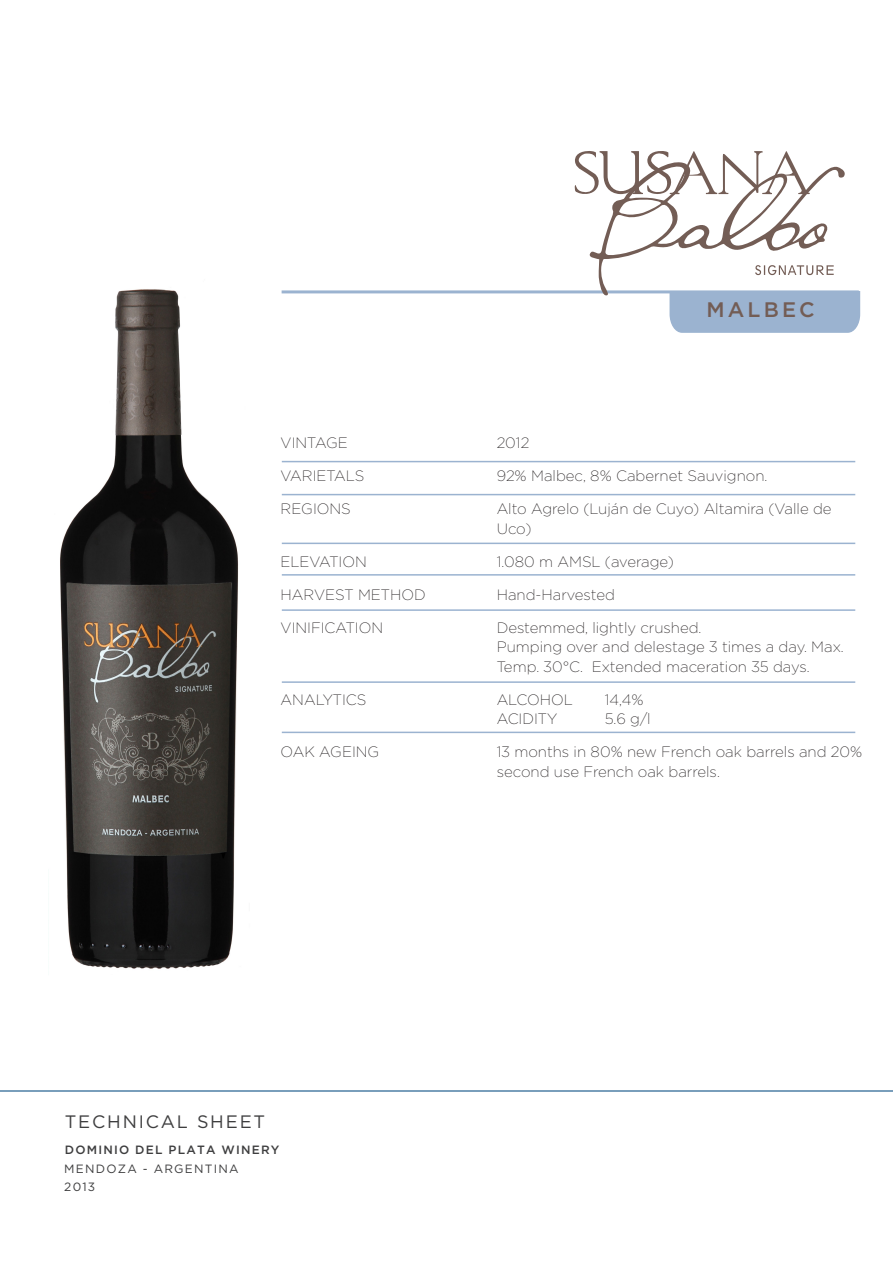
<style>
.page{position:relative;width:893px;height:1263px;background:#fff}
.page>*{position:absolute;margin:0;border:0;box-sizing:border-box;transform-origin:0 0}
.t1{font:500 21px "Gotham";letter-spacing:.15em;color:#735d55}
.t2{font:18px "Gotham";letter-spacing:.1em;color:#3e3e3f}
.t3{font:300 15px/19.5px "Gotham Ex";color:#231f20}
.t4{font:500 12px "Gotham";letter-spacing:.1em;color:#3e3e3f}
.t5{font:12px/18px "Gotham";letter-spacing:.1em;color:#3e3e3f}
</style>
<div class="page">
<hr style="left:282px;top:290px;width:577px;height:3px;background:#9bb3d0">
<hr style="left:282px;top:461px;width:573px;height:1px;background:#9bb3d0">
<hr style="left:282px;top:494px;width:573px;height:1px;background:#9bb3d0">
<hr style="left:282px;top:543px;width:573px;height:1px;background:#9bb3d0">
<hr style="left:282px;top:574px;width:573px;height:2px;background:#9bb3d0">
<hr style="left:282px;top:609px;width:573px;height:2px;background:#9bb3d0">
<hr style="left:282px;top:681px;width:573px;height:2px;background:#9bb3d0">
<svg style="left:574px;top:151px;width:287px;height:182px"></svg>
<hr style="left:0;top:1090px;width:893px;height:2px;background:#799ebb">
<hr style="left:282px;top:732px;width:573px;height:1px;background:#9bb3d0">
<img style="left:60px;top:289px;width:179px;height:680px">
<h1 class="t1" style="left:706px;top:298px;width:110px">MALBEC</h1>
<p class="t3" style="left:281px;top:433px;width:69px">VINTAGE</p>
<p class="t3" style="left:497px;top:433px;width:34px">2012</p>
<p class="t3" style="left:281px;top:466px;width:85px">VARIETALS</p>
<p class="t3" style="left:497px;top:466px;width:272px">92% Malbec, 8% Cabernet Sauvignon.</p>
<p class="t3" style="left:281px;top:499px;width:72px">REGIONS</p>
<p class="t3" style="left:497px;top:499px;width:336px">Alto Agrelo (Luján de Cuyo) Altamira (Valle de<br>Uco)</p>
<p class="t3" style="left:281px;top:551px;width:88px">ELEVATION</p>
<p class="t3" style="left:497px;top:551px;width:179px">1.080 m AMSL (average)</p>
<p class="t3" style="left:281px;top:584px;width:147px">HARVEST METHOD</p>
<p class="t3" style="left:497px;top:584px;width:120px">Hand-Harvested</p>
<p class="t3" style="left:281px;top:617px;width:104px">VINIFICATION</p>
<p class="t3" style="left:497px;top:617px;width:349px">Destemmed, lightly crushed.<br>Pumping over and delestage 3 times a day. Max.<br>Temp. 30°C. Extended maceration 35 days.</p>
<p class="t3" style="left:281px;top:689px;width:87px">ANALYTICS</p>
<p class="t3" style="left:497px;top:689px;width:78px">ALCOHOL</p>
<p class="t3" style="left:605px;top:689px;width:40px">14,4%</p>
<p class="t3" style="left:497px;top:709px;width:62px">ACIDITY</p>
<p class="t3" style="left:605px;top:709px;width:48px">5.6 g/l</p>
<p class="t3" style="left:281px;top:742px;width:100px">OAK AGEING</p>
<p class="t3" style="left:497px;top:742px;width:367px">13 months in 80% new French oak barrels and 20% second use French oak barrels.</p>
<p class="t2" style="left:65px;top:1111px;width:202px">TECHNICAL SHEET</p>
<p class="t5" style="left:64px;top:1159px;width:176px">MENDOZA - ARGENTINA<br>2013</p>
<p class="t4" style="left:65px;top:1142px;width:216px">DOMINIO DEL PLATA WINERY</p>
</div>
